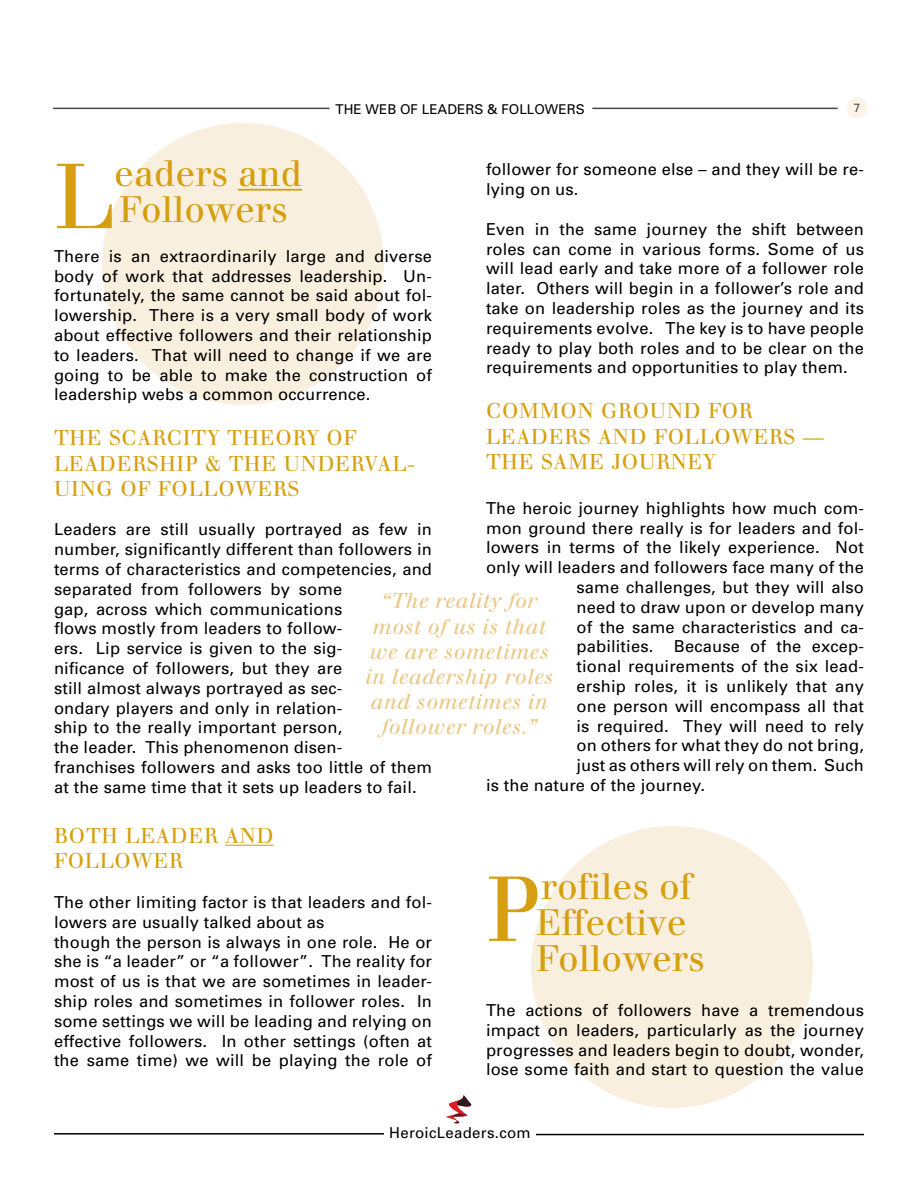
<style>
.page{position:relative;width:918px;height:1188px;background:#fff}
.page>*{position:absolute;margin:0;border:0;box-sizing:border-box;transform-origin:0 0}
.t1{font:90px "Walbaum";color:#d59f0f}
.t2{font:36px/36px "Walbaum";color:#d59f0f}
.t3{font:21px/25.2px "Walbaum";letter-spacing:.04em;color:#d59f0f}
.t4{font:italic 21px/25.2px "Walbaum";letter-spacing:.02em;color:#eac884;text-align:center}
.t5{font:16.5px/19.8px "Univers";letter-spacing:.01em;color:#000;text-align:justify}
.t6{font:15px "Univers";letter-spacing:.02em;color:#000}
.t7{font:13.5px "Univers";color:#000}
</style>
<div class="page">
<div style="left:847px;top:98px;width:21px;height:20px;background:#faf5e7;border-radius:50%"></div>
<hr style="left:592px;top:108px;width:246px;height:1px;background:#494546">
<hr style="left:53px;top:108px;width:277px;height:1px;background:#494546">
<hr style="left:536px;top:1134px;width:328px;height:1px;background:#000">
<hr style="left:54px;top:1133px;width:330px;height:2px;background:#000">
<svg style="left:446px;top:1095px;width:25px;height:29px"></svg>
<div style="left:102px;top:123px;width:282px;height:282px;background:#f9efde;border-radius:50%"></div>
<div style="left:531px;top:826px;width:282px;height:282px;background:#f9efde;border-radius:50%"></div>
<hr style="left:238px;top:189px;width:64px;height:2px;background:#d59f0f">
<hr style="left:225px;top:845px;width:48px;height:1px;background:#d59f0f">
<p class="t7" style="left:336px;top:101px;width:251px">THE WEB OF LEADERS &amp; FOLLOWERS</p>
<h1 class="t1" style="left:54px;top:143px;width:62px">L</h1>
<h2 class="t2" style="left:114px;top:156px;width:190px">eaders and<br>Followers</h2>
<p class="t5" style="left:54px;top:246px;width:380px">There is an extraordinarily large and diverse body of work that addresses leadership. Un&shy;fortunately, the same cannot be said about fol&shy;lowership. There is a very small body of work about effective followers and their relationship to leaders. That will need to change if we are going to be able to make the construction of leadership webs a common occurrence.</p>
<p class="t3" style="left:54px;top:425px;width:363px">THE SCARCITY THEORY OF<br>LEADERSHIP &amp; THE UNDERVAL-<br>UING OF FOLLOWERS</p>
<p class="t5" style="left:54px;top:519px;width:380px;text-align:left">Leaders are still usually portrayed as few in number, significantly different than followers in terms of characteristics and competencies, and separated from followers by some<br>gap, across which communications<br>flows mostly from leaders to follow-<br>ers. Lip service is given to the sig-<br>nificance of followers, but they are<br>still almost always portrayed as sec-<br>ondary players and only in relation-<br>ship to the really important person,<br>the leader. This phenomenon disen-<br>franchises followers and asks too little of them at the same time that it sets up leaders to fail.</p>
<p class="t3" style="left:54px;top:823px;width:221px">BOTH LEADER AND<br>FOLLOWER</p>
<p class="t5" style="left:54px;top:892px;width:380px;text-align:left">The other limiting factor is that leaders and fol&shy;lowers are usually talked about as<br>though the person is always in one role. He or she is “a leader” or “a follower”. The reality for most of us is that we are sometimes in leader&shy;ship roles and sometimes in follower roles. In some settings we will be leading and relying on effective followers. In other settings (often at the same time) we will be playing the role of</p>
<p class="t5" style="left:486px;top:159px;width:380px">follower for someone else – and they will be re&shy;lying on us.</p>
<p class="t5" style="left:486px;top:219px;width:380px">Even in the same journey the shift between roles can come in various forms. Some of us will lead early and take more of a follower role later. Others will begin in a follower’s role and take on leadership roles as the journey and its requirements evolve. The key is to have people ready to play both roles and to be clear on the requirements and opportunities to play them.</p>
<p class="t3" style="left:486px;top:398px;width:339px">COMMON GROUND FOR<br>LEADERS AND FOLLOWERS —<br>THE SAME JOURNEY</p>
<p class="t5" style="left:486px;top:498px;width:379px">The heroic journey highlights how much com-</p>
<p class="t5" style="left:486px;top:517px;width:379px">mon ground there really is for leaders and fol-</p>
<p class="t5" style="left:486px;top:537px;width:380px">lowers in terms of the likely experience. Not</p>
<p class="t5" style="left:486px;top:557px;width:380px">only will leaders and followers face many of the</p>
<p class="t5" style="left:577px;top:577px;width:289px">same challenges, but they will also</p>
<p class="t5" style="left:577px;top:597px;width:289px">need to draw upon or develop many</p>
<p class="t5" style="left:577px;top:616px;width:289px">of the same characteristics and ca-</p>
<p class="t5" style="left:577px;top:636px;width:289px">pabilities. Because of the excep-</p>
<p class="t5" style="left:577px;top:656px;width:289px">tional requirements of the six lead-</p>
<p class="t5" style="left:577px;top:676px;width:289px">ership roles, it is unlikely that any</p>
<p class="t5" style="left:577px;top:696px;width:289px">one person will encompass all that</p>
<p class="t5" style="left:577px;top:715px;width:289px">is required. They will need to rely</p>
<p class="t5" style="left:577px;top:735px;width:289px">on others for what they do not bring,</p>
<p class="t5" style="left:577px;top:755px;width:289px">just as others will rely on them. Such</p>
<p class="t5" style="left:486px;top:775px;width:221px">is the nature of the journey.</p>
<p class="t4" style="left:365px;top:588px;width:190px">“The reality for most of us is that we are sometimes in leadership roles and sometimes in follower roles.”</p>
<h1 class="t1" style="left:486px;top:855px;width:55px">P</h1>
<h2 class="t2" style="left:536px;top:868px;width:170px">rofiles of<br>Effective<br>Followers</h2>
<p class="t5" style="left:486px;top:1000px;width:380px">The actions of followers have a tremendous impact on leaders, particularly as the journey progresses and leaders begin to doubt, wonder, lose some faith and start to question the value</p>
<p class="t6" style="left:389px;top:1123px;width:143px">HeroicLeaders.com</p>
</div>
